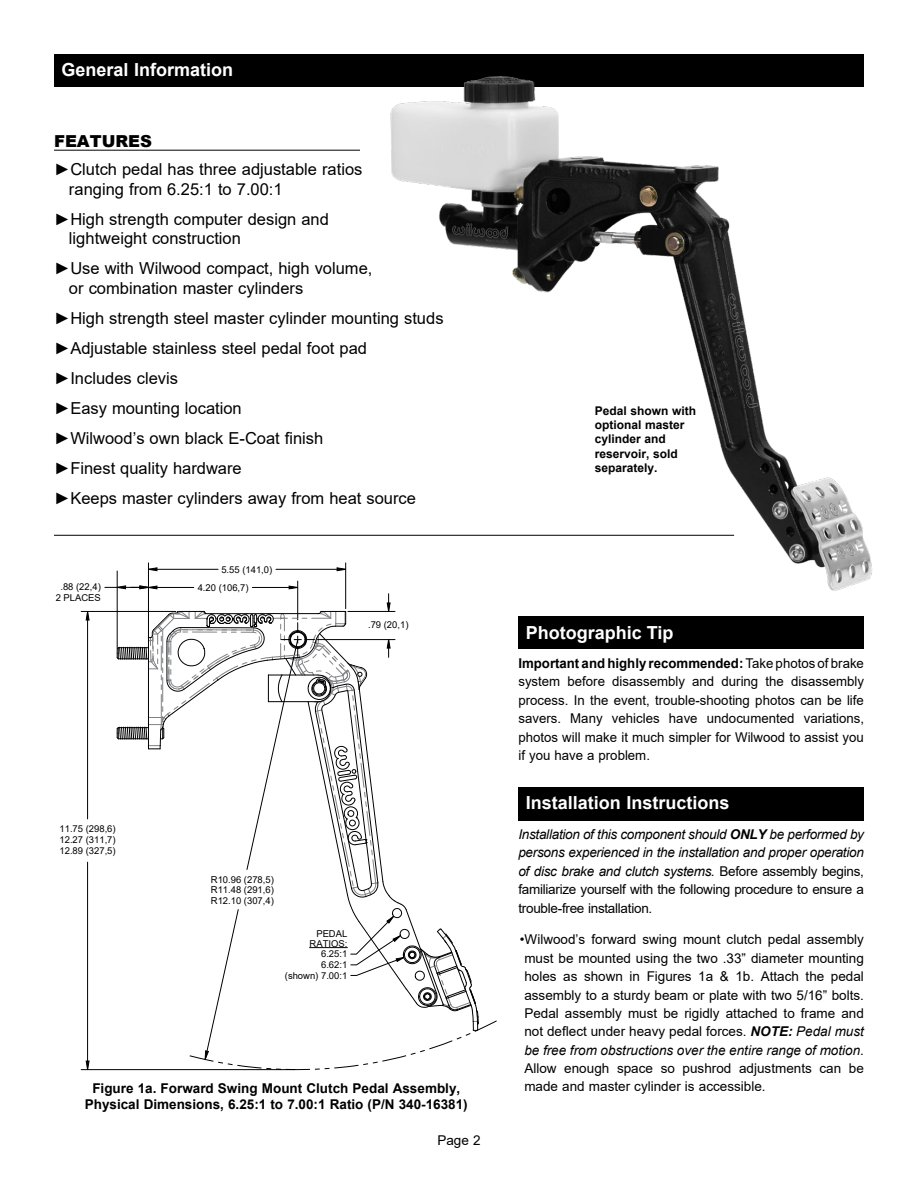
<style>
.page{position:relative;width:918px;height:1188px;background:#fff}
.page>*{position:absolute;margin:0;border:0;box-sizing:border-box;transform-origin:0 0}
.t1{font:700 18px "Arial";color:#fff}
.t2{font:16.5px/30px "Arial";color:#000}
.t3{font:13.5px/18.3px "Arial";color:#000;text-align:justify}
.t4{font:italic 13.5px/18.3px "Arial";letter-spacing:-.02em;color:#000;text-align:justify}
.t5{font:700 13.5px/16.2px "Arial";color:#000;text-align:center}
.t6{font:700 12px/14.4px "Arial";color:#000}
.t7{font:9.45px/10.8px "Arial";color:#000;text-align:justify}
.s1{font-weight:900}
.s2{font-weight:700}
.s3{font-style:normal}
.s4{font-weight:700;font-style:italic}
.s5{font-style:italic}
</style>
<div class="page">
<svg style="left:85px;top:612px;width:5px;height:9px"></svg>
<svg style="left:85px;top:1060px;width:5px;height:9px"></svg>
<svg style="left:149px;top:567px;width:9px;height:4px"></svg>
<svg style="left:336px;top:567px;width:9px;height:4px"></svg>
<hr style="left:87px;top:611px;width:1px;height:208px;background:#000">
<hr style="left:87px;top:862px;width:1px;height:208px;background:#000">
<hr style="left:81px;top:611px;width:95px;height:1px;background:#000">
<hr style="left:148px;top:569px;width:70px;height:1px;background:#000">
<hr style="left:276px;top:569px;width:70px;height:1px;background:#000">
<hr style="left:148px;top:563px;width:1px;height:75px;background:#000">
<hr style="left:345px;top:563px;width:1px;height:46px;background:#000">
<hr style="left:297px;top:581px;width:1px;height:39px;background:#000">
<hr style="left:81px;top:1069px;width:214px;height:1px;background:#000">
<hr style="left:117px;top:571px;width:1px;height:77px;background:#000">
<svg style="left:105px;top:585px;width:392px;height:485px"></svg>
<div style="left:290px;top:632px;width:15px;height:15px;border:1px solid #000;border-radius:50%"></div>
<div style="left:518px;top:617px;width:346px;height:32px;background:#000"></div>
<div style="left:518px;top:787px;width:346px;height:33px;background:#000"></div>
<div style="left:54px;top:54px;width:810px;height:32px;background:#000"></div>
<hr style="left:54px;top:535px;width:680px;height:1px;background:#000">
<hr style="left:54px;top:150px;width:306px;height:1px;background:#000">
<img style="left:374px;top:76px;width:498px;height:521px">
<h1 class="t1" style="left:62px;top:57px;width:173px">General Information</h1>
<p class="t2" style="left:54px;top:127px;width:310px;line-height:28.5px"><span class="s1">FEATURES<br></span><span class="s2">►</span>Clutch pedal has three adjustable ratios</p>
<p class="t2" style="left:54px;top:174px;width:276px;text-indent:15px">ranging from 6.25:1 to 7.00:1 <span class="s2">►</span>High strength computer design and</p>
<p class="t2" style="left:54px;top:223px;width:320px;text-indent:15px">lightweight construction<br><span class="s2">►</span>Use with Wilwood compact, high volume,</p>
<p class="t2" style="left:54px;top:273px;width:391px;text-indent:15px">or combination master cylinders<br><span class="s2">►</span>High strength steel master cylinder mounting studs <span class="s2">►</span>Adjustable stainless steel pedal foot pad <span class="s2">►</span>Includes clevis<br><span class="s2">►</span>Easy mounting location<br><span class="s2">►</span>Wilwood’s own black E-Coat finish<br><span class="s2">►</span>Finest quality hardware<br><span class="s2">►</span>Keeps master cylinders away from heat source</p>
<p class="t7" style="left:46px;top:438px;width:62px">5/16-24 STUD</p>
<p class="t7" style="left:363px;top:494px;width:76px">THRU 2 PLACES</p>
<p class="t7" style="left:158px;top:495px;width:26px">(30,5)</p>
<p class="t7" style="left:248px;top:495px;width:31px">(101,6)</p>
<p class="t7" style="left:56px;top:582px;width:47px;text-align:center">.88 (22,4)<br>2 PLACES</p>
<p class="t7" style="left:59px;top:823px;width:58px">11.75 (298,6)<br>12.27 (311,7)<br>12.89 (327,5)</p>
<p class="t7" style="left:198px;top:560px;width:76px;line-height:18.3px;text-indent:24px">5.55 (141,0)<br>4.20 (106,7)</p>
<p class="t7" style="left:368px;top:620px;width:42px">.79 (20,1)</p>
<p class="t7" style="left:211px;top:874px;width:65px">R10.96 (278,5)<br>R11.48 (291,6)<br>R12.10 (307,4)</p>
<p class="t7" style="left:310px;top:929px;width:39px;line-height:9.4px;text-align:right">PEDAL<br>RATIOS:</p>
<p class="t7" style="left:285px;top:949px;width:64px;text-align:right">6.25:1<br>6.62:1<br>(shown) 7.00:1</p>
<p class="t5" style="left:85px;top:1080px;width:385px">Figure 1a. Forward Swing Mount Clutch Pedal Assembly,<br>Physical Dimensions, 6.25:1 to 7.00:1 Ratio (P/N 340-16381)</p>
<p class="t3" style="left:437px;top:1131px;width:45px">Page 2</p>
<p class="t6" style="left:595px;top:403px;width:103px">Pedal shown with optional master cylinder and reservoir, sold separately.</p>
<h1 class="t1" style="left:526px;top:620px;width:149px">Photographic Tip</h1>
<p class="t3" style="left:518px;top:654px;width:347px"><span class="s2">Important and highly recommended:</span> Take photos of brake system before disassembly and during the disassembly process. In the event, trouble-shooting photos can be life savers. Many vehicles have undocumented variations, photos will make it much simpler for Wilwood to assist you if you have a problem.</p>
<h1 class="t1" style="left:526px;top:790px;width:205px">Installation Instructions</h1>
<p class="t4" style="left:518px;top:825px;width:347px">Installation of this component should <span class="s2">ONLY</span> be performed by persons experienced in the installation and proper operation of disc brake and clutch systems. <span class="s3">Before assembly begins, familiarize yourself with the following procedure to ensure a trouble-free installation.</span></p>
<p class="t3" style="left:524px;top:930px;width:341px;text-indent:-4px">•Wilwood’s forward swing mount clutch pedal assembly must be mounted using the two .33” diameter mounting holes as shown in Figures 1a &amp; 1b. Attach the pedal assembly to a sturdy beam or plate with two 5/16” bolts.<br>Pedal assembly must be rigidly attached to frame and not deflect under heavy pedal forces. <span class="s4">NOTE:</span> <span class="s5">Pedal must be free from obstructions over the entire range of motion</span>.<br>Allow enough space so pushrod adjustments can be made and master cylinder is accessible.</p>
</div>
